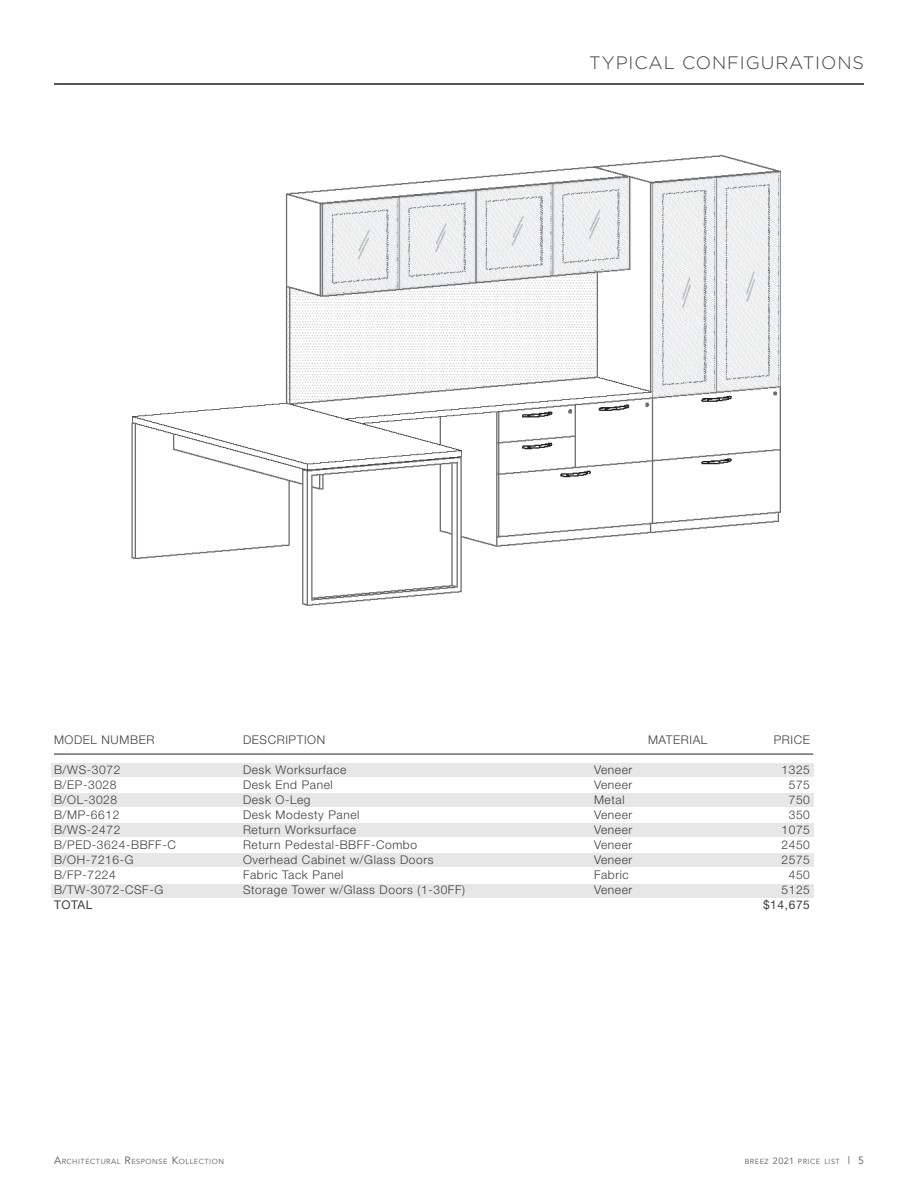
<style>
.page{position:relative;width:918px;height:1188px;background:#fff}
.page>*{position:absolute;margin:0;border:0;box-sizing:border-box;transform-origin:0 0}
.t1{font:300 18px "Gotham";letter-spacing:.05em;color:#3e3e3f}
.t2{font:300 12px "Helvetica Neue";letter-spacing:.05em;color:#3e3e3f}
.t3{font:300 12px "Helvetica Neue LT Std";letter-spacing:.05em;color:#3e3e3f}
.t4{font:12px "Helvetica Neue";letter-spacing:.05em;color:#3e3e3f}
.t5{font:7.35px "Avenir";letter-spacing:.07em;color:#57585a}
.s1{font-size:10.5px}
.s2{font-size:9px}
</style>
<div class="page">
<hr style="left:54px;top:83px;width:810px;height:2px;background:#231f20">
<div style="left:51px;top:884px;width:762px;height:14px;background:#e6e7e9"></div>
<div style="left:51px;top:794px;width:762px;height:13px;background:#e6e7e9"></div>
<div style="left:51px;top:824px;width:762px;height:13px;background:#e6e7e9"></div>
<div style="left:51px;top:854px;width:762px;height:13px;background:#e6e7e9"></div>
<div style="left:51px;top:764px;width:762px;height:13px;background:#e6e7e9"></div>
<hr style="left:54px;top:754px;width:759px;height:1px;background:#231f20">
<img style="left:131px;top:155px;width:650px;height:451px">
<h1 class="t1" style="left:589px;top:51px;width:276px">TYPICAL CONFIGURATIONS</h1>
<p class="t3" style="left:54px;top:733px;width:102px">MODEL NUMBER</p>
<p class="t3" style="left:243px;top:733px;width:84px">DESCRIPTION</p>
<p class="t3" style="left:648px;top:733px;width:61px">MATERIAL</p>
<p class="t3" style="left:774px;top:733px;width:38px">PRICE</p>
<p class="t2" style="left:54px;top:763px;width:68px">B/WS-3072</p>
<p class="t2" style="left:243px;top:763px;width:105px">Desk Worksurface</p>
<p class="t2" style="left:594px;top:763px;width:40px">Veneer</p>
<p class="t2" style="left:782px;top:763px;width:30px">1325</p>
<p class="t2" style="left:54px;top:778px;width:64px">B/EP-3028</p>
<p class="t2" style="left:243px;top:778px;width:91px">Desk End Panel</p>
<p class="t2" style="left:594px;top:778px;width:40px">Veneer</p>
<p class="t2" style="left:789px;top:778px;width:23px">575</p>
<p class="t2" style="left:54px;top:793px;width:65px">B/OL-3028</p>
<p class="t2" style="left:243px;top:793px;width:69px">Desk O-Leg</p>
<p class="t2" style="left:594px;top:793px;width:32px">Metal</p>
<p class="t2" style="left:789px;top:793px;width:23px">750</p>
<p class="t2" style="left:54px;top:808px;width:67px">B/MP-6612</p>
<p class="t2" style="left:243px;top:808px;width:118px">Desk Modesty Panel</p>
<p class="t2" style="left:594px;top:808px;width:40px">Veneer</p>
<p class="t2" style="left:789px;top:808px;width:23px">350</p>
<p class="t2" style="left:54px;top:823px;width:68px">B/WS-2472</p>
<p class="t2" style="left:243px;top:823px;width:115px">Return Worksurface</p>
<p class="t2" style="left:594px;top:823px;width:40px">Veneer</p>
<p class="t2" style="left:782px;top:823px;width:30px">1075</p>
<p class="t2" style="left:54px;top:838px;width:123px">B/PED-3624-BBFF-C</p>
<p class="t2" style="left:243px;top:838px;width:176px">Return Pedestal-BBFF-Combo</p>
<p class="t2" style="left:594px;top:838px;width:40px">Veneer</p>
<p class="t2" style="left:782px;top:838px;width:30px">2450</p>
<p class="t2" style="left:54px;top:853px;width:81px">B/OH-7216-G</p>
<p class="t2" style="left:243px;top:853px;width:192px">Overhead Cabinet w/Glass Doors</p>
<p class="t2" style="left:594px;top:853px;width:40px">Veneer</p>
<p class="t2" style="left:782px;top:853px;width:30px">2575</p>
<p class="t2" style="left:54px;top:868px;width:63px">B/FP-7224</p>
<p class="t2" style="left:243px;top:868px;width:102px">Fabric Tack Panel</p>
<p class="t2" style="left:594px;top:868px;width:36px">Fabric</p>
<p class="t2" style="left:789px;top:868px;width:23px">450</p>
<p class="t2" style="left:54px;top:883px;width:111px">B/TW-3072-CSF-G</p>
<p class="t2" style="left:243px;top:883px;width:223px">Storage Tower w/Glass Doors (1-30FF)</p>
<p class="t2" style="left:594px;top:883px;width:40px">Veneer</p>
<p class="t2" style="left:782px;top:883px;width:30px">5125</p>
<p class="t4" style="left:54px;top:898px;width:40px">TOTAL</p>
<p class="t4" style="left:763px;top:898px;width:48px">$14,675</p>
<p class="t5" style="left:54px;top:1157px;width:172px"><span class="s1">A</span>RCHITECTURAL <span class="s1">R</span>ESPONSE <span class="s1">K</span>OLLECTION</p>
<p class="t5" style="left:745px;top:1157px;width:121px">BREEZ <span class="s2">2021</span> PRICE LIST <span class="s1">| 5</span></p>
</div>
